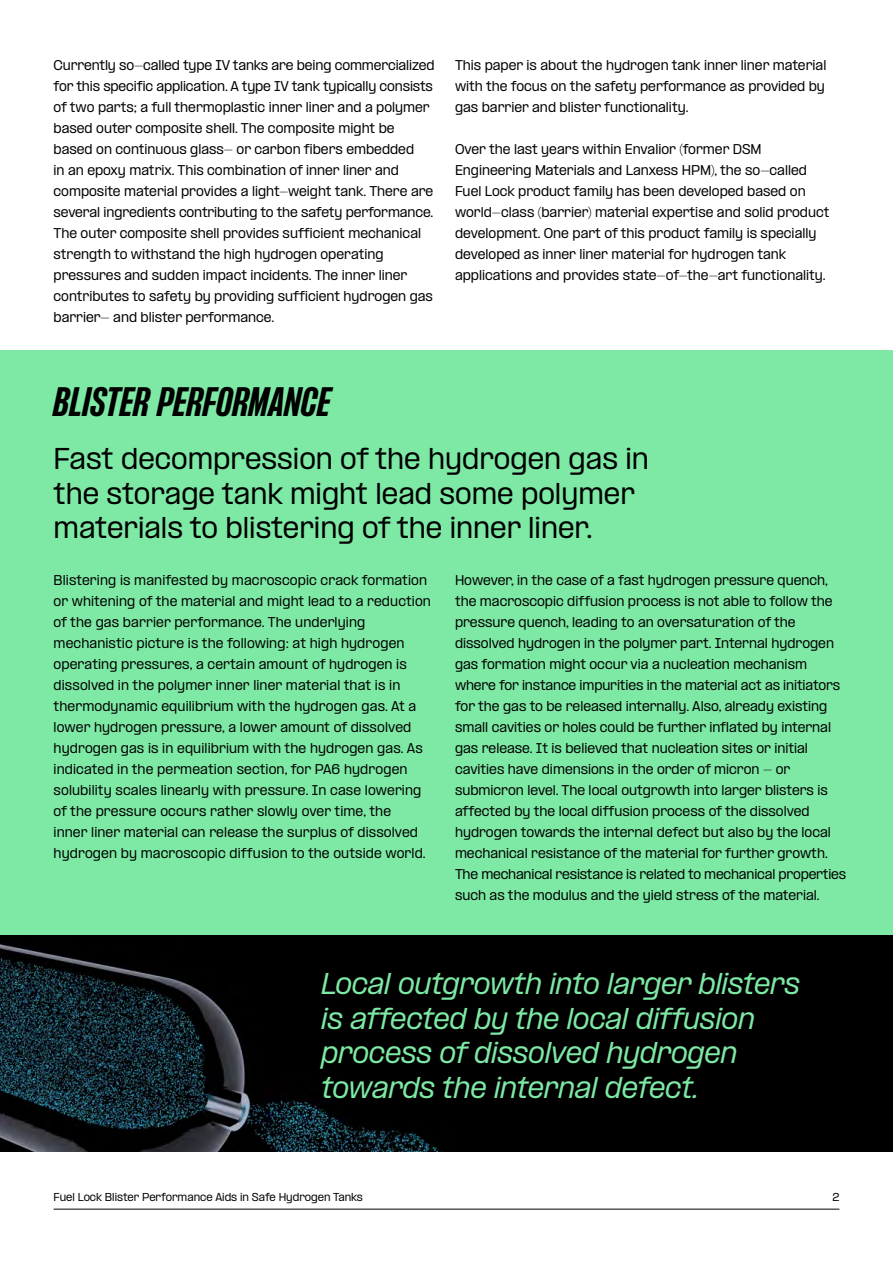
<style>
.page{position:relative;width:893px;height:1263px;background:#fff}
.page>*{position:absolute;margin:0;border:0;box-sizing:border-box;transform-origin:0 0}
.t1{font:italic 700 condensed 36px "PP Formula";letter-spacing:.01em;color:#000}
.t2{font:italic 500 25.5px/34.5px "PP Formula";letter-spacing:-.01em;color:#7de9a4}
.t3{font:500 25.5px/34.5px "PP Formula";color:#000}
.t4{font:500 12px/21px "PP Formula";color:#000}
.t5{font:500 9.75px "PP Formula";color:#000}
</style>
<div class="page">
<div style="left:0;top:350px;width:893px;height:585px;background:#7de9a4"></div>
<div style="left:0;top:935px;width:893px;height:217px;background:#000001"></div>
<img style="left:0;top:943px;width:443px;height:209px">
<hr style="left:54px;top:1209px;width:785px;height:1px;background:#000">
<p class="t4" style="left:54px;top:55px;width:382px">Currently so-called type IV tanks are being commercialized for this specific application. A type IV tank typically consists of two parts; a full thermoplastic inner liner and a polymer based outer composite shell. The composite might be based on continuous glass- or carbon fibers embedded<br>in an epoxy matrix. This combination of inner liner and composite material provides a light-weight tank. There are several ingredients contributing to the safety performance.<br>The outer composite shell provides sufficient mechanical strength to withstand the high hydrogen operating pressures and sudden impact incidents. The inner liner contributes to safety by providing sufficient hydrogen gas barrier- and blister performance.</p>
<p class="t4" style="left:455px;top:55px;width:373px;text-align:justify">This paper is about the hydrogen tank inner liner material with the focus on the safety performance as provided by gas barrier and blister functionality.</p>
<p class="t4" style="left:455px;top:139px;width:376px">Over the last years within Envalior (former DSM Engineering Materials and Lanxess HPM), the so-called Fuel Lock product family has been developed based on world-class (barrier) material expertise and solid product development. One part of this product family is specially developed as inner liner material for hydrogen tank applications and provides state-of-the-art functionality.</p>
<h1 class="t1" style="left:54px;top:380px;width:278px">BLISTER PERFORMANCE</h1>
<h2 class="t3" style="left:54px;top:442px;width:597px">Fast decompression of the hydrogen gas in the storage tank might lead some polymer materials to blistering of the inner liner.</h2>
<p class="t4" style="left:54px;top:569px;width:379px">Blistering is manifested by macroscopic crack formation or whitening of the material and might lead to a reduction of the gas barrier performance. The underlying mechanistic picture is the following: at high hydrogen operating pressures, a certain amount of hydrogen is dissolved in the polymer inner liner material that is in thermodynamic equilibrium with the hydrogen gas. At a lower hydrogen pressure, a lower amount of dissolved hydrogen gas is in equilibrium with the hydrogen gas. As indicated in the permeation section, for PA6 hydrogen solubility scales linearly with pressure. In case lowering of the pressure occurs rather slowly over time, the<br>inner liner material can release the surplus of dissolved hydrogen by macroscopic diffusion to the outside world.</p>
<p class="t4" style="left:455px;top:569px;width:393px">However, in the case of a fast hydrogen pressure quench, the macroscopic diffusion process is not able to follow the pressure quench, leading to an oversaturation of the dissolved hydrogen in the polymer part. Internal hydrogen gas formation might occur via a nucleation mechanism where for instance impurities in the material act as initiators for the gas to be released internally. Also, already existing small cavities or holes could be further inflated by internal gas release. It is believed that nucleation sites or initial cavities have dimensions in the order of micron - or submicron level. The local outgrowth into larger blisters is affected by the local diffusion process of the dissolved hydrogen towards the internal defect but also by the local mechanical resistance of the material for further growth.<br>The mechanical resistance is related to mechanical properties such as the modulus and the yield stress of the material.</p>
<h2 class="t2" style="left:321px;top:967px;width:480px">Local outgrowth into larger blisters is affected by the local diffusion process of dissolved hydrogen towards the internal defect.</h2>
<p class="t5" style="left:54px;top:1191px;width:311px">Fuel Lock Blister Performance Aids in Safe Hydrogen Tanks</p>
<p class="t5" style="left:832px;top:1191px;width:9px">2</p>
</div>
